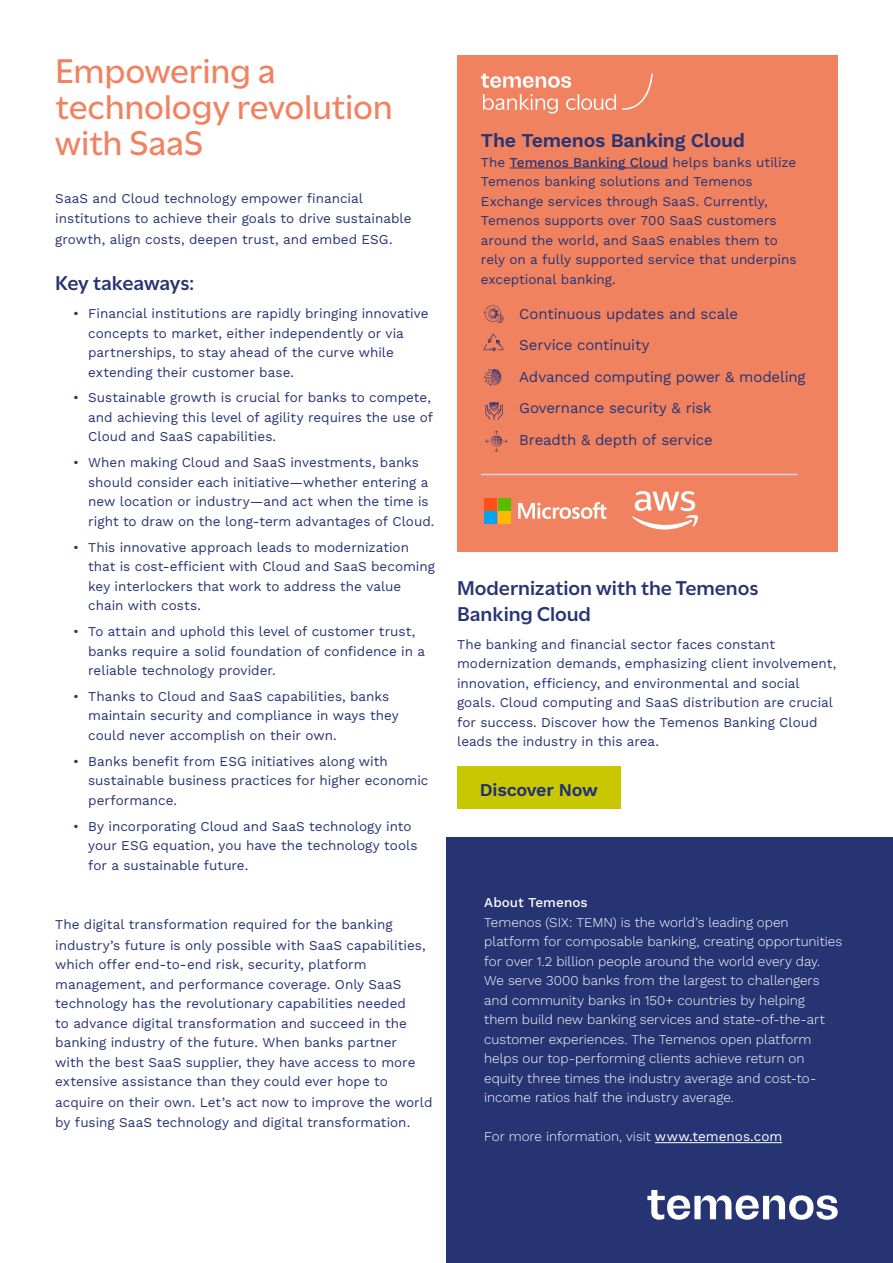
<style>
.page{position:relative;width:893px;height:1263px;background:#fff}
.page>*{position:absolute;margin:0;border:0;box-sizing:border-box;transform-origin:0 0}
.t1{font:500 36px/36px "Utile";letter-spacing:-.01em;color:#f08260}
.t2{font:600 21px/25.5px "Utile";letter-spacing:-.005em;color:#273474}
.t3{font:600 19.5px "Work Sans";letter-spacing:-.015em;color:#273474}
.t4{font:600 18px "Work Sans";letter-spacing:-.015em;color:#1f2e79}
.t5{font:15px/31.5px "Work Sans";letter-spacing:-.01em;color:#273474}
.t6{font:13.5px/19.5px "Work Sans";color:#273474}
.t7{font:300 13.5px/19.5px "Work Sans";color:#fff}
.t8{font:500 13.5px "Work Sans";color:#fff}
.s1{font-weight:500}
.s2{font-weight:400}
</style>
<div class="page">
<div style="left:446px;top:838px;width:447px;height:425px;background:#273474"></div>
<div style="left:457px;top:55px;width:380px;height:497px;background:#f08260"></div>
<hr style="left:510px;top:168px;width:158px;height:1px;background:#273474">
<svg style="left:481px;top:74px;width:90px;height:14px"></svg>
<svg style="left:483px;top:94px;width:75px;height:20px"></svg>
<svg style="left:566px;top:94px;width:50px;height:16px"></svg>
<svg style="left:622px;top:74px;width:31px;height:36px"></svg>
<svg style="left:483px;top:305px;width:20px;height:18px"></svg>
<svg style="left:483px;top:334px;width:20px;height:18px"></svg>
<svg style="left:484px;top:369px;width:17px;height:17px"></svg>
<svg style="left:485px;top:430px;width:22px;height:22px"></svg>
<svg style="left:518px;top:502px;width:88px;height:17px"></svg>
<div style="left:484px;top:498px;width:13px;height:12px;background:#ff4f18"></div>
<div style="left:498px;top:498px;width:12px;height:12px;background:#5abb00"></div>
<div style="left:484px;top:511px;width:13px;height:13px;background:#00a5f2"></div>
<div style="left:498px;top:511px;width:12px;height:13px;background:#ffba00"></div>
<svg style="left:632px;top:491px;width:66px;height:38px"></svg>
<hr style="left:481px;top:474px;width:316px;height:1px;background:#cad8f0">
<div style="left:457px;top:766px;width:164px;height:43px;background:#c9c700"></div>
<hr style="left:655px;top:1142px;width:127px;height:1px;background:#fff">
<svg style="left:485px;top:402px;width:18px;height:18px"></svg>
<svg style="left:647px;top:1190px;width:191px;height:30px"></svg>
<h1 class="t1" style="left:55px;top:49px;width:339px">Empowering a technology revolution with SaaS</h1>
<p class="t6" style="left:55px;top:188px;width:358px">SaaS and Cloud technology empower financial institutions to achieve their goals to drive sustainable</p>
<p class="t6" style="left:55px;top:229px;width:339px">growth, align costs, deepen trust, and embed ESG.</p>
<h2 class="t2" style="left:55px;top:268px;width:141px">Key takeaways:</h2>
<p class="t6" style="left:88px;top:303px;width:342px;text-indent:-15px">• Financial institutions are rapidly bringing innovative concepts to market, either independently or via partnerships, to stay ahead of the curve while extending their customer base.</p>
<p class="t6" style="left:88px;top:388px;width:346px;text-indent:-15px">• Sustainable growth is crucial for banks to compete, and achieving this level of agility requires the use of<br>Cloud and SaaS capabilities.</p>
<p class="t6" style="left:88px;top:452px;width:348px;text-indent:-15px">• When making Cloud and SaaS investments, banks should consider each initiative—whether entering a new location or industry—and act when the time is right to draw on the long-term advantages of Cloud.</p>
<p class="t6" style="left:88px;top:537px;width:348px;text-indent:-15px">• This innovative approach leads to modernization that is cost-efficient with Cloud and SaaS becoming key interlockers that work to address the value chain with costs.</p>
<p class="t6" style="left:88px;top:621px;width:338px;text-indent:-15px">• To attain and uphold this level of customer trust, banks require a solid foundation of confidence in a reliable technology provider.</p>
<p class="t6" style="left:88px;top:686px;width:312px;text-indent:-15px">• Thanks to Cloud and SaaS capabilities, banks maintain security and compliance in ways they could never accomplish on their own.</p>
<p class="t6" style="left:88px;top:751px;width:342px;text-indent:-15px">• Banks benefit from ESG initiatives along with sustainable business practices for higher economic performance.</p>
<p class="t6" style="left:88px;top:816px;width:331px;text-indent:-15px">• By incorporating Cloud and SaaS technology into your ESG equation, you have the technology tools for a sustainable future.</p>
<p class="t6" style="left:55px;top:913px;width:372px;line-height:21px">The digital transformation required for the banking industry’s future is only possible with SaaS capabilities,</p>
<p class="t6" style="left:55px;top:954px;width:362px">which offer end-to-end risk, security, platform management, and performance coverage. Only SaaS technology has the revolutionary capabilities needed to advance digital transformation and succeed in the banking industry of the future. When banks partner with the best SaaS supplier, they have access to more extensive assistance than they could ever hope to</p>
<p class="t6" style="left:55px;top:1092px;width:379px">acquire on their own. Let’s act now to improve the world by fusing SaaS technology and digital transformation.</p>
<h3 class="t3" style="left:481px;top:126px;width:266px">The Temenos Banking Cloud</h3>
<p class="t6" style="left:481px;top:152px;width:317px">The <span class="s1">Temenos Banking Cloud</span> helps banks utilize Temenos banking solutions and Temenos Exchange services through SaaS. Currently, Temenos supports over 700 SaaS customers around the world, and SaaS enables them to rely on a fully supported service that underpins exceptional banking.</p>
<p class="t5" style="left:519px;top:297px;width:288px">Continuous updates and scale<br>Service continuity<br>Advanced computing power &amp; modeling<br>Governance security &amp; risk<br>Breadth &amp; depth of service</p>
<h2 class="t2" style="left:457px;top:573px;width:303px">Modernization with the Temenos<br>Banking Cloud</h2>
<p class="t6" style="left:457px;top:634px;width:381px">The banking and financial sector faces constant modernization demands, emphasizing client involvement, innovation, efficiency, and environmental and social goals. Cloud computing and SaaS distribution are crucial for success. Discover how the Temenos Banking Cloud leads the industry in this area.</p>
<h3 class="t4" style="left:480px;top:776px;width:120px">Discover Now</h3>
<p class="t8" style="left:484px;top:892px;width:105px">About Temenos</p>
<p class="t7" style="left:484px;top:912px;width:360px">Temenos (SIX: TEMN) is the world’s leading open platform for composable banking, creating opportunities for over 1.2 billion people around the world every day.<br>We serve 3000 banks from the largest to challengers and community banks in 150+ countries by helping<br>them build new banking services and state-of-the-art customer experiences. The Temenos open platform helps our top-performing clients achieve return on equity three times the industry average and cost-to&shy;income ratios half the industry average.</p>
<p class="t7" style="left:484px;top:1126px;width:300px">For more information, visit <span class="s2">www.temenos.com</span></p>
</div>
